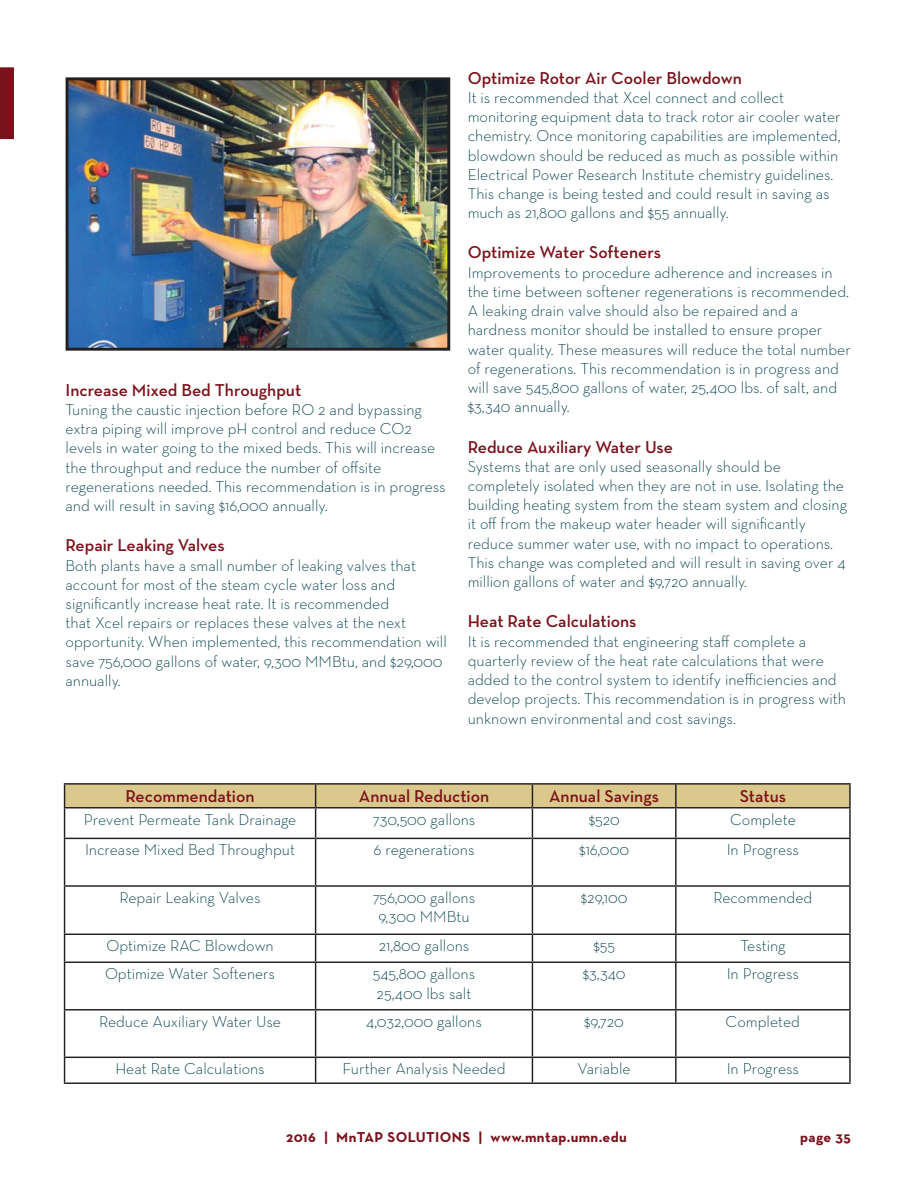
<style>
.page{position:relative;width:918px;height:1188px;background:#fff}
.page>*{position:absolute;margin:0;border:0;box-sizing:border-box;transform-origin:0 0}
.t1{font:600 17.55px "Neutra Text";color:#7a121b}
.t2{font:300 16.05px/19.2px "Neutra Text";color:#003d4c}
.t3{font:700 14.55px "Neutra Text";letter-spacing:.025em;color:#7a121b}
</style>
<div class="page">
<svg style="left:0;top:67px;width:14px;height:72px"></svg>
<hr style="left:64px;top:783px;width:252px;height:2px;background:#231f20">
<hr style="left:316px;top:783px;width:216px;height:2px;background:#231f20">
<hr style="left:532px;top:783px;width:144px;height:2px;background:#231f20">
<div style="left:64px;top:784px;width:785px;height:23px;background:#dbc88d"></div>
<hr style="left:676px;top:783px;width:175px;height:2px;background:#231f20">
<hr style="left:675px;top:785px;width:2px;height:22px;background:#231f20">
<hr style="left:849px;top:785px;width:2px;height:22px;background:#231f20">
<hr style="left:64px;top:807px;width:252px;height:1px;background:#231f20">
<hr style="left:64px;top:808px;width:1px;height:30px;background:#231f20">
<hr style="left:316px;top:807px;width:216px;height:1px;background:#231f20">
<hr style="left:315px;top:808px;width:1px;height:30px;background:#231f20">
<hr style="left:532px;top:807px;width:144px;height:1px;background:#231f20">
<hr style="left:532px;top:808px;width:1px;height:30px;background:#231f20">
<hr style="left:676px;top:807px;width:175px;height:1px;background:#231f20">
<hr style="left:675px;top:808px;width:2px;height:30px;background:#231f20">
<hr style="left:849px;top:808px;width:2px;height:30px;background:#231f20">
<hr style="left:64px;top:838px;width:252px;height:1px;background:#231f20">
<hr style="left:64px;top:839px;width:1px;height:46px;background:#231f20">
<hr style="left:316px;top:838px;width:216px;height:1px;background:#231f20">
<hr style="left:315px;top:839px;width:1px;height:46px;background:#231f20">
<hr style="left:532px;top:838px;width:144px;height:1px;background:#231f20">
<hr style="left:532px;top:839px;width:1px;height:46px;background:#231f20">
<hr style="left:676px;top:838px;width:175px;height:1px;background:#231f20">
<hr style="left:675px;top:839px;width:2px;height:46px;background:#231f20">
<hr style="left:849px;top:839px;width:2px;height:46px;background:#231f20">
<hr style="left:64px;top:885px;width:252px;height:2px;background:#231f20">
<hr style="left:64px;top:887px;width:1px;height:47px;background:#231f20">
<hr style="left:316px;top:885px;width:216px;height:2px;background:#231f20">
<hr style="left:315px;top:887px;width:1px;height:47px;background:#231f20">
<hr style="left:532px;top:885px;width:144px;height:2px;background:#231f20">
<hr style="left:532px;top:887px;width:1px;height:47px;background:#231f20">
<hr style="left:676px;top:885px;width:175px;height:2px;background:#231f20">
<hr style="left:675px;top:887px;width:2px;height:47px;background:#231f20">
<hr style="left:849px;top:887px;width:2px;height:47px;background:#231f20">
<hr style="left:64px;top:934px;width:252px;height:1px;background:#231f20">
<svg style="left:64px;top:935px;width:1px;height:27px"></svg>
<hr style="left:316px;top:934px;width:216px;height:1px;background:#231f20">
<svg style="left:315px;top:935px;width:1px;height:27px"></svg>
<hr style="left:532px;top:934px;width:144px;height:1px;background:#231f20">
<svg style="left:532px;top:935px;width:1px;height:27px"></svg>
<hr style="left:676px;top:934px;width:175px;height:1px;background:#231f20">
<hr style="left:675px;top:935px;width:2px;height:27px;background:#231f20">
<hr style="left:849px;top:935px;width:2px;height:27px;background:#231f20">
<hr style="left:64px;top:962px;width:252px;height:1px;background:#231f20">
<hr style="left:64px;top:963px;width:1px;height:46px;background:#231f20">
<hr style="left:316px;top:962px;width:216px;height:1px;background:#231f20">
<hr style="left:315px;top:963px;width:1px;height:46px;background:#231f20">
<hr style="left:532px;top:962px;width:144px;height:1px;background:#231f20">
<hr style="left:532px;top:963px;width:1px;height:46px;background:#231f20">
<hr style="left:676px;top:962px;width:175px;height:1px;background:#231f20">
<hr style="left:675px;top:963px;width:2px;height:46px;background:#231f20">
<hr style="left:849px;top:963px;width:2px;height:46px;background:#231f20">
<hr style="left:64px;top:1009px;width:252px;height:2px;background:#231f20">
<hr style="left:64px;top:1011px;width:1px;height:46px;background:#231f20">
<hr style="left:316px;top:1009px;width:216px;height:2px;background:#231f20">
<hr style="left:315px;top:1011px;width:1px;height:46px;background:#231f20">
<hr style="left:532px;top:1009px;width:144px;height:2px;background:#231f20">
<hr style="left:532px;top:1011px;width:1px;height:46px;background:#231f20">
<hr style="left:676px;top:1009px;width:175px;height:2px;background:#231f20">
<hr style="left:675px;top:1011px;width:2px;height:46px;background:#231f20">
<hr style="left:849px;top:1011px;width:2px;height:46px;background:#231f20">
<hr style="left:64px;top:1057px;width:252px;height:1px;background:#231f20">
<svg style="left:64px;top:1058px;width:1px;height:24px"></svg>
<hr style="left:316px;top:1057px;width:216px;height:1px;background:#231f20">
<svg style="left:315px;top:1058px;width:1px;height:24px"></svg>
<hr style="left:532px;top:1057px;width:144px;height:1px;background:#231f20">
<svg style="left:532px;top:1058px;width:1px;height:24px"></svg>
<hr style="left:676px;top:1057px;width:175px;height:1px;background:#231f20">
<hr style="left:675px;top:1058px;width:2px;height:24px;background:#231f20">
<hr style="left:849px;top:1058px;width:2px;height:24px;background:#231f20">
<hr style="left:64px;top:1082px;width:787px;height:2px;background:#231f20">
<img style="left:70px;top:81px;width:376px;height:266px">
<div style="left:66px;top:77px;width:384px;height:274px;border:3px solid #231f20"></div>
<p class="t1" style="left:66px;top:383px;width:237px">Increase Mixed Bed Throughput</p>
<p class="t2" style="left:66px;top:401px;width:382px">Tuning the caustic injection before RO 2 and bypassing extra piping will improve pH control and reduce CO2 levels in water going to the mixed beds. This will increase the throughput and reduce the number of offsite regenerations needed. This recommendation is in progress and will result in saving $16,000 annually.</p>
<p class="t1" style="left:66px;top:539px;width:161px">Repair Leaking Valves</p>
<p class="t2" style="left:66px;top:557px;width:383px">Both plants have a small number of leaking valves that account for most of the steam cycle water loss and significantly increase heat rate. It is recommended<br>that Xcel repairs or replaces these valves at the next opportunity. When implemented, this recommendation will save 756,000 gallons of water, 9,300 MMBtu, and $29,000 annually.</p>
<p class="t1" style="left:468px;top:71px;width:276px">Optimize Rotor Air Cooler Blowdown</p>
<p class="t2" style="left:468px;top:89px;width:374px">It is recommended that Xcel connect and collect monitoring equipment data to track rotor air cooler water chemistry. Once monitoring capabilities are implemented, blowdown should be reduced as much as possible within Electrical Power Research Institute chemistry guidelines.<br>This change is being tested and could result in saving as much as 21,800 gallons and $55 annually.</p>
<p class="t1" style="left:468px;top:246px;width:195px">Optimize Water Softeners</p>
<p class="t2" style="left:468px;top:264px;width:385px">Improvements to procedure adherence and increases in the time between softener regenerations is recommended.<br>A leaking drain valve should also be repaired and a hardness monitor should be installed to ensure proper water quality. These measures will reduce the total number of regenerations. This recommendation is in progress and will save 545,800 gallons of water, 25,400 lbs. of salt, and $3,340 annually.</p>
<p class="t1" style="left:468px;top:440px;width:207px">Reduce Auxiliary Water Use</p>
<p class="t2" style="left:468px;top:458px;width:381px">Systems that are only used seasonally should be completely isolated when they are not in use. Isolating the building heating system from the steam system and closing it off from the makeup water header will significantly reduce summer water use, with no impact to operations.<br>This change was completed and will result in saving over 4 million gallons of water and $9,720 annually.</p>
<p class="t1" style="left:468px;top:615px;width:170px">Heat Rate Calculations</p>
<p class="t2" style="left:468px;top:633px;width:380px">It is recommended that engineering staff complete a quarterly review of the heat rate calculations that were added to the control system to identify inefficiencies and develop projects. This recommendation is in progress with unknown environmental and cost savings.</p>
<p class="t1" style="left:126px;top:789px;width:131px">Recommendation</p>
<p class="t1" style="left:359px;top:789px;width:132px">Annual Reduction</p>
<p class="t1" style="left:549px;top:789px;width:111px">Annual Savings</p>
<p class="t1" style="left:740px;top:789px;width:48px">Status</p>
<p class="t2" style="left:84px;top:811px;width:214px">Prevent Permeate Tank Drainage</p>
<p class="t2" style="left:373px;top:811px;width:104px">730,500 gallons</p>
<p class="t2" style="left:589px;top:811px;width:33px">$520</p>
<p class="t2" style="left:730px;top:811px;width:67px">Complete</p>
<p class="t2" style="left:85px;top:842px;width:212px">Increase Mixed Bed Throughput</p>
<p class="t2" style="left:374px;top:842px;width:102px">6 regenerations</p>
<p class="t2" style="left:579px;top:842px;width:51px">$16,000</p>
<p class="t2" style="left:727px;top:842px;width:74px">In Progress</p>
<p class="t2" style="left:120px;top:889px;width:143px">Repair Leaking Valves</p>
<p class="t2" style="left:373px;top:889px;width:104px;text-align:center">756,000 gallons<br>9,300 MMBtu</p>
<p class="t2" style="left:581px;top:889px;width:48px">$29,100</p>
<p class="t2" style="left:713px;top:889px;width:100px">Recommended</p>
<p class="t2" style="left:107px;top:938px;width:169px">Optimize RAC Blowdown</p>
<p class="t2" style="left:379px;top:938px;width:92px">21,800 gallons</p>
<p class="t2" style="left:593px;top:938px;width:23px">$55</p>
<p class="t2" style="left:740px;top:938px;width:47px">Testing</p>
<p class="t2" style="left:105px;top:966px;width:172px">Optimize Water Softeners</p>
<p class="t2" style="left:373px;top:966px;width:104px">545,800 gallons<br>25,400 lbs salt</p>
<p class="t2" style="left:583px;top:966px;width:44px">$3,340</p>
<p class="t2" style="left:727px;top:966px;width:74px">In Progress</p>
<p class="t2" style="left:99px;top:1013px;width:183px">Reduce Auxiliary Water Use</p>
<p class="t2" style="left:366px;top:1013px;width:117px">4,032,000 gallons</p>
<p class="t2" style="left:584px;top:1013px;width:41px">$9,720</p>
<p class="t2" style="left:726px;top:1013px;width:76px">Completed</p>
<p class="t2" style="left:115px;top:1061px;width:151px">Heat Rate Calculations</p>
<p class="t2" style="left:343px;top:1061px;width:165px">Further Analysis Needed</p>
<p class="t2" style="left:578px;top:1061px;width:55px">Variable</p>
<p class="t2" style="left:727px;top:1061px;width:74px">In Progress</p>
<p class="t3" style="left:286px;top:1132px;width:342px">2016 | MnTAP SOLUTIONS | www.mntap.umn.edu</p>
<p class="t3" style="left:800px;top:1132px;width:52px">page 35</p>
</div>
